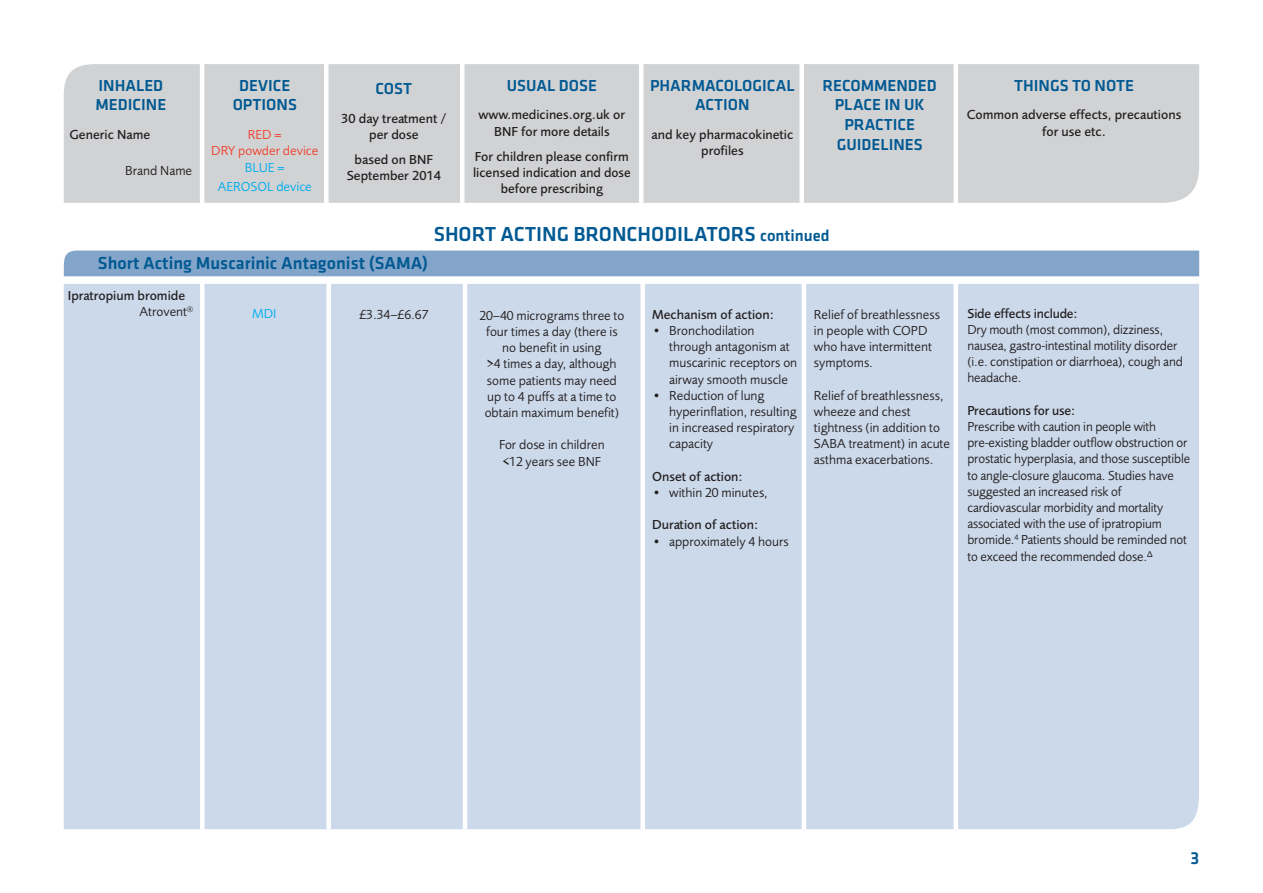
<style>
.page{position:relative;width:1263px;height:893px;background:#fff}
.page>*{position:absolute;margin:0;border:0;box-sizing:border-box;transform-origin:0 0}
.t1{font:500 21px "Klavika Basic";color:#005992}
.t2{font:500 18px "Klavika Basic";color:#005992}
.t3{font:500 16.5px/19.8px "Klavika Basic";color:#005992;text-align:center}
.t4{font:13.5px/16.2px "Foundry Sans";color:#231f20}
.t5{font:500 13.5px/16.2px "Foundry Sans";color:#231f20;text-align:center}
.t6{font:13.5px/19.6px "Foundry Sans";color:#00aeef;text-align:center}
.t7{font:13.5px/16.2px "Foundry Sans";color:#ef422e;text-align:center}
.s1{font-size:16.5px}
.s2{font-weight:400}
</style>
<div class="page">
<div style="left:64px;top:284px;width:1135px;height:545px;background:#ccd9ea"></div>
<div style="left:64px;top:64px;width:1135px;height:139px;background:#d1d2d4"></div>
<div style="left:200px;top:283px;width:5px;height:546px;background:#fff"></div>
<div style="left:326px;top:282px;width:5px;height:547px;background:#fff"></div>
<hr style="left:463px;top:283px;width:4px;height:546px;background:#fff">
<div style="left:640px;top:277px;width:5px;height:552px;background:#fff"></div>
<hr style="left:802px;top:281px;width:4px;height:548px;background:#fff">
<div style="left:953px;top:282px;width:5px;height:547px;background:#fff"></div>
<hr style="left:200px;top:64px;width:4px;height:139px;background:#fff">
<hr style="left:324px;top:64px;width:4px;height:141px;background:#fff">
<hr style="left:460px;top:64px;width:4px;height:141px;background:#fff">
<hr style="left:639px;top:64px;width:4px;height:139px;background:#fff">
<div style="left:799px;top:64px;width:5px;height:141px;background:#fff"></div>
<div style="left:953px;top:64px;width:5px;height:140px;background:#fff"></div>
<div style="left:64px;top:251px;width:1135px;height:25px;background:#84a5ca"></div>
<p class="t3" style="left:96px;top:77px;width:72px;text-align:left">INHALED<br>MEDICINE</p>
<p class="t5" style="left:70px;top:128px;width:82px">Generic Name</p>
<p class="t4" style="left:125px;top:164px;width:68px">Brand Name</p>
<p class="t3" style="left:233px;top:77px;width:66px">DEVICE<br>OPTIONS</p>
<p class="t7" style="left:211px;top:128px;width:109px">RED =<br>DRY powder device</p>
<p class="t6" style="left:218px;top:158px;width:96px">BLUE =<br>AEROSOL device</p>
<p class="t3" style="left:376px;top:80px;width:38px">COST</p>
<p class="t5" style="left:341px;top:111px;width:107px">30 day treatment / per dose</p>
<p class="t5" style="left:347px;top:153px;width:96px">based on BNF<br>September 2014</p>
<p class="t3" style="left:507px;top:77px;width:92px">USUAL DOSE</p>
<p class="t5" style="left:479px;top:108px;width:148px">www.medicines.org.uk or<br>BNF for more details</p>
<p class="t5" style="left:473px;top:149px;width:159px">For children please confirm licensed indication and dose before prescribing</p>
<p class="t3" style="left:650px;top:77px;width:146px">PHARMACOLOGICAL<br>ACTION</p>
<p class="t5" style="left:651px;top:128px;width:143px">and key pharmacokinetic profiles</p>
<p class="t3" style="left:822px;top:77px;width:116px">RECOMMENDED<br>PLACE IN UK<br>PRACTICE<br>GUIDELINES</p>
<p class="t3" style="left:1014px;top:77px;width:121px">THINGS TO NOTE</p>
<p class="t5" style="left:967px;top:108px;width:216px">Common adverse effects, precautions for use etc.</p>
<h1 class="t1" style="left:434px;top:227px;width:397px">SHORT ACTING BRONCHODILATORS <span class="s1">continued</span></h1>
<h2 class="t2" style="left:98px;top:257px;width:332px">Short Acting Muscarinic Antagonist (SAMA)</h2>
<p class="t5" style="left:140px;top:288px;width:55px;text-align:left;text-indent:-72px">Ipratropium bromide<br><span class="s2">Atrovent</span><sup>®</sup></p>
<p class="t6" style="left:252px;top:305px;width:26px">MDI</p>
<p class="t4" style="left:359px;top:307px;width:70px">£3.34–£6.67</p>
<p class="t4" style="left:479px;top:308px;width:147px;text-align:center">20–40 micrograms three to four times a day (there is no benefit in using<br>&gt;4 times a day, although some patients may need up to 4 puffs at a time to obtain maximum benefit)</p>
<p class="t4" style="left:499px;top:438px;width:107px">For dose in children &lt;12 years see BNF</p>
<p class="t5" style="left:652px;top:307px;width:123px">Mechanism of action:</p>
<p class="t4" style="left:669px;top:324px;width:130px;text-indent:-17px">• Bronchodilation through antagonism at muscarinic receptors on airway smooth muscle</p>
<p class="t4" style="left:669px;top:388px;width:129px;text-indent:-17px">• Reduction of lung hyperinflation, resulting in increased respiratory capacity</p>
<p class="t5" style="left:652px;top:469px;width:92px">Onset of action:</p>
<p class="t4" style="left:652px;top:486px;width:117px">• within 20 minutes,</p>
<p class="t5" style="left:652px;top:518px;width:108px">Duration of action:</p>
<p class="t4" style="left:652px;top:534px;width:138px">• approximately 4 hours</p>
<p class="t4" style="left:814px;top:307px;width:128px">Relief of breathlessness in people with COPD who have intermittent symptoms.</p>
<p class="t4" style="left:814px;top:388px;width:138px">Relief of breathlessness, wheeze and chest tightness (in addition to<br>SABA treatment) in acute asthma exacerbations.</p>
<p class="t5" style="left:967px;top:306px;width:112px">Side effects include:</p>
<p class="t4" style="left:967px;top:322px;width:217px">Dry mouth (most common), dizziness, nausea, gastro-intestinal motility disorder (i.e. constipation or diarrhoea), cough and headache.</p>
<p class="t5" style="left:967px;top:403px;width:109px">Precautions for use:</p>
<p class="t4" style="left:967px;top:420px;width:224px">Prescribe with caution in people with pre-existing bladder outflow obstruction or prostatic hyperplasia, and those susceptible to angle-closure glaucoma. Studies have suggested an increased risk of cardiovascular morbidity and mortality associated with the use of ipratropium bromide.<sup>4</sup> Patients should be reminded not to exceed the recommended dose.<sup>Δ</sup></p>
<h2 class="t2" style="left:1190px;top:852px;width:10px">3</h2>
</div>
